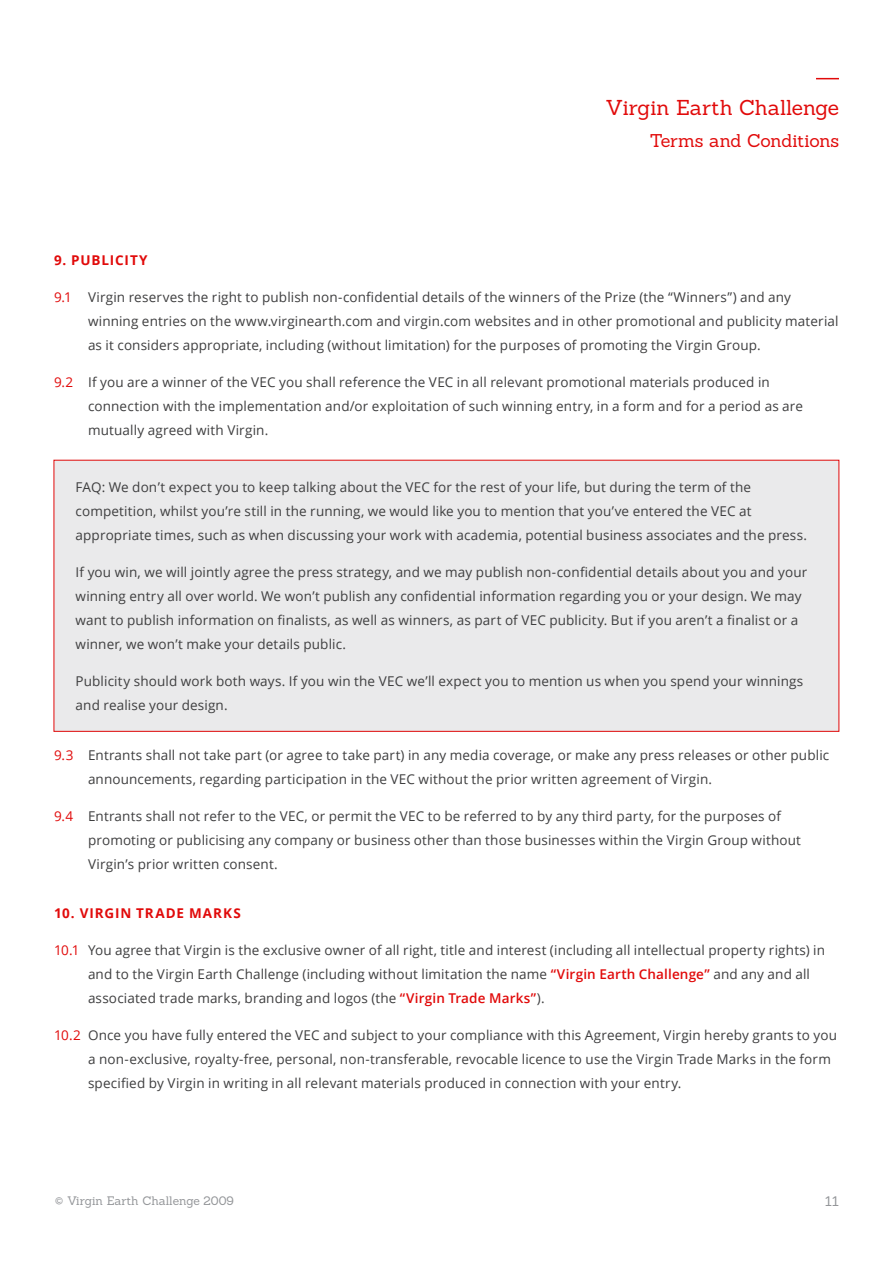
<style>
.page{position:relative;width:893px;height:1263px;background:#fff}
.page>*{position:absolute;margin:0;border:0;box-sizing:border-box;transform-origin:0 0}
.t1{font:21px "Sanchez";color:#e10a0a}
.t2{font:18px "Sanchez";letter-spacing:-.005em;color:#e10a0a}
.Bullet_Text{font:13.5px/24px "Open Sans";letter-spacing:.01em;color:#3e3e3f}
.Body_Text{font:13.5px/24px "Open Sans";letter-spacing:.01em;color:#3e3e3f}
.Sub_Section{font:700 13.5px "Open Sans";letter-spacing:.065em;color:#e10a0a}
.t3{font:13.5px "Sanchez";color:#949699}
.t4{font:12px "Sanchez";color:#949699}
.s1{color:#e10a0a}
.s2{font-weight:600;color:#e10a0a}
</style>
<div class="page">
<svg style="left:816px;top:78px;width:23px;height:1px"></svg>
<div style="left:54px;top:460px;width:785px;height:271px;background:#eaeaeb"></div>
<h1 class="t1" style="left:605px;top:94px;width:235px">Virgin Earth Challenge</h1>
<h2 class="t2" style="left:650px;top:129px;width:191px">Terms and Conditions</h2>
<p class="Sub_Section" style="left:54px;top:251px;width:95px">9. PUBLICITY</p>
<p class="Bullet_Text" style="left:88px;top:285px;width:752px;text-indent:-34px"><span class="s1">9.1</span> Virgin reserves the right to publish non-confidential details of the winners of the Prize (the “Winners”) and any winning entries on the www.virginearth.com and virgin.com websites and in other promotional and publicity material as it considers appropriate, including (without limitation) for the purposes of promoting the Virgin Group.</p>
<p class="Bullet_Text" style="left:88px;top:370px;width:717px;text-indent:-34px"><span class="s1">9.2</span> If you are a winner of the VEC you shall reference the VEC in all relevant promotional materials produced in connection with the implementation and/or exploitation of such winning entry, in a form and for a period as are mutually agreed with Virgin.</p>
<p class="Body_Text" style="left:76px;top:475px;width:733px">FAQ: We don’t expect you to keep talking about the VEC for the rest of your life, but during the term of the competition, whilst you’re still in the running, we would like you to mention that you’ve entered the VEC at appropriate times, such as when discussing your work with academia, potential business associates and the press.</p>
<p class="Body_Text" style="left:76px;top:560px;width:733px">If you win, we will jointly agree the press strategy, and we may publish non-confidential details about you and your winning entry all over world. We won’t publish any confidential information regarding you or your design. We may want to publish information on finalists, as well as winners, as part of VEC publicity. But if you aren’t a finalist or a winner, we won’t make your details public.</p>
<p class="Body_Text" style="left:76px;top:668px;width:729px">Publicity should work both ways. If you win the VEC we’ll expect you to mention us when you spend your winnings and realise your design.</p>
<p class="Bullet_Text" style="left:88px;top:742px;width:743px;text-indent:-34px"><span class="s1">9.3</span> Entrants shall not take part (or agree to take part) in any media coverage, or make any press releases or other public announcements, regarding participation in the VEC without the prior written agreement of Virgin.</p>
<p class="Bullet_Text" style="left:88px;top:803px;width:715px;text-indent:-34px"><span class="s1">9.4</span> Entrants shall not refer to the VEC, or permit the VEC to be referred to by any third party, for the purposes of promoting or publicising any company or business other than those businesses within the Virgin Group without<br>Virgin’s prior written consent.</p>
<p class="Sub_Section" style="left:54px;top:904px;width:188px">10. VIRGIN TRADE MARKS</p>
<p class="Bullet_Text" style="left:88px;top:937px;width:738px;text-indent:-34px"><span class="s1">10.1</span> You agree that Virgin is the exclusive owner of all right, title and interest (including all intellectual property rights) in and to the Virgin Earth Challenge (including without limitation the name <span class="s2">“Virgin Earth Challenge”</span> and any and all associated trade marks, branding and logos (the <span class="s2">“Virgin Trade Marks”</span>).</p>
<p class="Bullet_Text" style="left:88px;top:1022px;width:750px;text-indent:-34px"><span class="s1">10.2</span> Once you have fully entered the VEC and subject to your compliance with this Agreement, Virgin hereby grants to you a non-exclusive, royalty-free, personal, non-transferable, revocable licence to use the Virgin Trade Marks in the form specified by Virgin in writing in all relevant materials produced in connection with your entry.</p>
<p class="t4" style="left:55px;top:1193px;width:180px">© Virgin Earth Challenge 2009</p>
<p class="t3" style="left:825px;top:1193px;width:15px">11</p>
</div>
